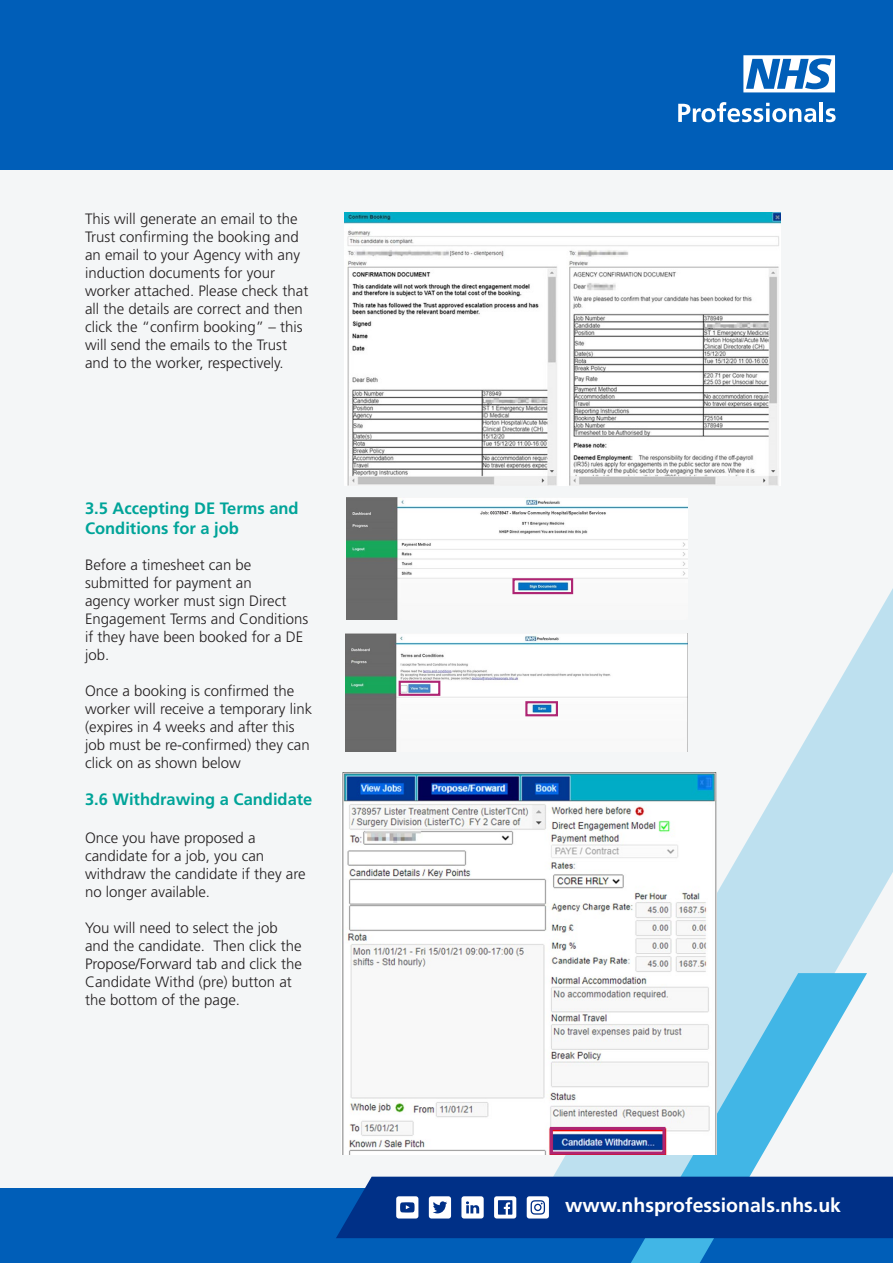
<style>
.page{position:relative;width:893px;height:1263px;background:#f4f6f7}
.page>*{position:absolute;margin:0;border:0;box-sizing:border-box;transform-origin:0 0}
.t1{font:700 19.5px "Frutiger LT Std";color:#fff}
.t2{font:700 16.5px/19.8px "Frutiger LT Std";color:#00a499}
.t3{font:300 15px/18px "Frutiger LT Std";color:#231f20}
</style>
<div class="page">
<svg style="left:493px;top:293px;width:400px;height:884px"></svg>
<div style="left:0;top:1188px;width:893px;height:75px;background:#005eb8"></div>
<svg style="left:558px;top:973px;width:309px;height:290px"></svg>
<svg style="left:336px;top:1177px;width:557px;height:61px;background:#103e8f"></svg>
<div style="left:0;top:0;width:893px;height:170px;background:#005eb8"></div>
<svg style="left:743px;top:55px;width:93px;height:37px"></svg>
<svg style="left:678px;top:102px;width:142px;height:20px"></svg>
<hr style="left:820px;top:102px;width:3px;height:20px;background:#fff">
<svg style="left:826px;top:108px;width:10px;height:14px"></svg>
<img style="left:345px;top:213px;width:435px;height:272px">
<img style="left:346px;top:498px;width:342px;height:122px">
<img style="left:346px;top:633px;width:341px;height:119px">
<div style="left:512px;top:578px;width:61px;height:16px;border:2px solid #ae2573"></div>
<div style="left:399px;top:681px;width:41px;height:15px;border:2px solid #ae2573"></div>
<div style="left:525px;top:701px;width:33px;height:15px;border:2px solid #ae2573"></div>
<img style="left:341px;top:772px;width:375px;height:383px">
<div style="left:550px;top:1127px;width:115px;height:27px;border:3px solid #ae2573"></div>
<p class="t3" style="left:85px;top:210px;width:225px">This will generate an email to the<br>Trust confirming the booking and an email to your Agency with any induction documents for your worker attached. Please check that all the details are correct and then click the “confirm booking” – this will send the emails to the Trust and to the worker, respectively.</p>
<p class="t2" style="left:85px;top:498px;width:215px">3.5 Accepting DE Terms and<br>Conditions for a job</p>
<p class="t3" style="left:85px;top:555px;width:225px">Before a timesheet can be submitted for payment an<br>agency worker must sign Direct<br>Engagement Terms and Conditions if they have been booked for a DE job.</p>
<p class="t3" style="left:85px;top:681px;width:229px">Once a booking is confirmed the worker will receive a temporary link (expires in 4 weeks and after this job must be re-confirmed) they can click on as shown below</p>
<p class="t2" style="left:85px;top:790px;width:229px">3.6 Withdrawing a Candidate</p>
<p class="t3" style="left:85px;top:829px;width:222px">Once you have proposed a candidate for a job, you can withdraw the candidate if they are no longer available.</p>
<p class="t3" style="left:85px;top:919px;width:218px">You will need to select the job and the candidate. Then click the<br>Propose/Forward tab and click the<br>Candidate Withd (pre) button at the bottom of the page.</p>
<h1 class="t1" style="left:565px;top:1193px;width:277px">www.nhsprofessionals.nhs.uk</h1>
</div>
